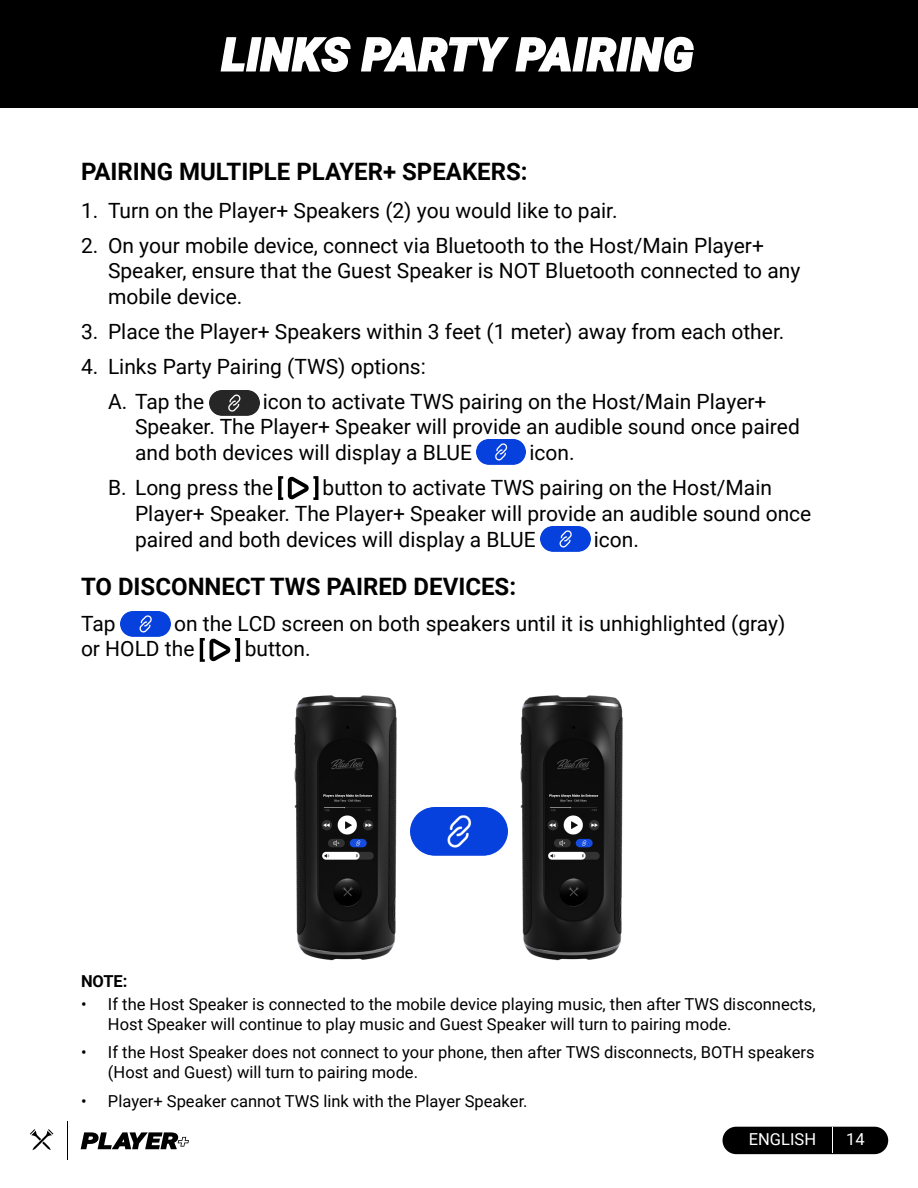
<style>
.page{position:relative;width:918px;height:1188px;background:#fff}
.page>*{position:absolute;margin:0;border:0;box-sizing:border-box;transform-origin:0 0}
.t1{font:italic 900 45px "Roboto";letter-spacing:.02em;color:#fff}
.t2{font:700 24px "Roboto";color:#000}
.t3{font:21px/25.8px "Roboto";color:#000}
.t4{font:16.5px/19.8px "Roboto";color:#000}
.t5{font:16.5px "Roboto";color:#fff}
.t6{font:700 16.5px "Roboto";color:#000}
</style>
<div class="page">
<div style="left:0;top:0;width:918px;height:108px;background:#000"></div>
<div style="left:723px;top:1127px;width:165px;height:27px;background:#000;border-radius:14px"></div>
<svg style="left:832px;top:1128px;width:1px;height:25px"></svg>
<svg style="left:30px;top:1129px;width:23px;height:21px"></svg>
<hr style="left:67px;top:1121px;width:1px;height:39px;background:#000">
<svg style="left:81px;top:1132px;width:108px;height:17px"></svg>
<img style="left:209px;top:390px;width:50px;height:25px">
<img style="left:476px;top:440px;width:50px;height:25px">
<img style="left:541px;top:526px;width:50px;height:26px">
<img style="left:120px;top:612px;width:50px;height:25px">
<svg style="left:278px;top:476px;width:40px;height:24px"></svg>
<svg style="left:200px;top:638px;width:40px;height:24px"></svg>
<img style="left:411px;top:807px;width:96px;height:49px">
<img style="left:294px;top:695px;width:103px;height:266px">
<img style="left:319px;top:787px;width:57px;height:77px">
<img style="left:520px;top:695px;width:103px;height:266px">
<img style="left:545px;top:787px;width:57px;height:77px">
<svg style="left:220px;top:36px;width:131px;height:36px"></svg>
<svg style="left:361px;top:36px;width:333px;height:36px"></svg>
<h1 class="t1" style="left:222px;top:23px;width:473px">LINKS PARTY PAIRING</h1>
<p class="t2" style="left:81px;top:155px;width:448px">PAIRING MULTIPLE PLAYER+ SPEAKERS:</p>
<p class="t3" style="left:81px;top:197px;width:538px">1. Turn on the Player+ Speakers (2) you would like to pair.</p>
<p class="t3" style="left:108px;top:231px;width:694px;text-indent:-27px">2. On your mobile device, connect via Bluetooth to the Host/Main Player+<br>Speaker, ensure that the Guest Speaker is NOT Bluetooth connected to any mobile device.</p>
<p class="t3" style="left:81px;top:318px;width:705px">3. Place the Player+ Speakers within 3 feet (1 meter) away from each other.</p>
<p class="t3" style="left:108px;top:348px;width:319px;line-height:34.8px;text-indent:-27px">4. Links Party Pairing (TWS) options:<br>A. Tap the</p>
<p class="t3" style="left:135px;top:387px;width:666px;text-indent:128px">icon to activate TWS pairing on the Host/Main Player+<br>Speaker. The Player+ Speaker will provide an audible sound once paired and both devices will display a BLUE</p>
<p class="t3" style="left:529px;top:439px;width:47px">icon.</p>
<p class="t3" style="left:108px;top:474px;width:167px">B. Long press the</p>
<p class="t3" style="left:135px;top:474px;width:678px;text-indent:188px">button to activate TWS pairing on the Host/Main<br>Player+ Speaker. The Player+ Speaker will provide an audible sound once paired and both devices will display a BLUE</p>
<p class="t3" style="left:594px;top:526px;width:47px">icon.</p>
<p class="t2" style="left:81px;top:570px;width:437px">TO DISCONNECT TWS PAIRED DEVICES:</p>
<p class="t3" style="left:81px;top:609px;width:36px">Tap</p>
<p class="t3" style="left:81px;top:609px;width:706px;text-indent:93px">on the LCD screen on both speakers until it is unhighlighted (gray) or HOLD the</p>
<p class="t3" style="left:245px;top:635px;width:67px">button.</p>
<p class="t6" style="left:81px;top:970px;width:48px">NOTE:</p>
<p class="t4" style="left:108px;top:994px;width:709px;text-indent:-27px">• If the Host Speaker is connected to the mobile device playing music, then after TWS disconnects,<br>Host Speaker will continue to play music and Guest Speaker will turn to pairing mode.</p>
<p class="t4" style="left:108px;top:1042px;width:708px;text-indent:-27px">• If the Host Speaker does not connect to your phone, then after TWS disconnects, BOTH speakers (Host and Guest) will turn to pairing mode.</p>
<p class="t4" style="left:81px;top:1091px;width:448px">• Player+ Speaker cannot TWS link with the Player Speaker.</p>
<p class="t5" style="left:749px;top:1128px;width:69px">ENGLISH</p>
<p class="t5" style="left:846px;top:1128px;width:20px">14</p>
</div>
